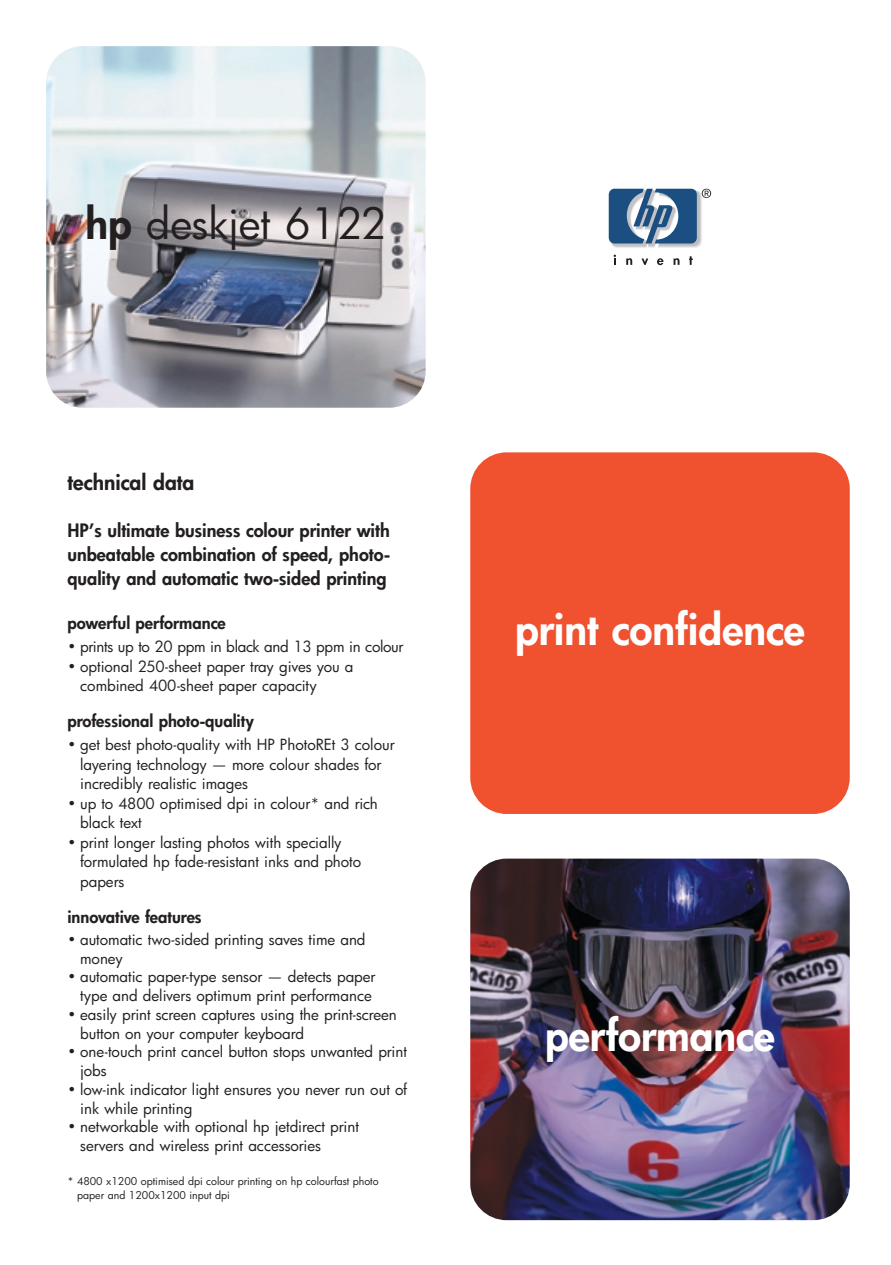
<style>
.page{position:relative;width:891px;height:1265px;background:#fff}
.page>*{position:absolute;margin:0;border:0;box-sizing:border-box;transform-origin:0 0}
.t1{font:800 42px "Futura CE";color:#fff}
.t2{font:42px "Futura CE";color:#231f20}
.t3{font:800 21px "Futura CE";color:#231f20}
.t4{font:800 18px/24px "Futura CE";color:#231f20;text-align:justify}
.t5{font:800 16.5px "Futura CE";color:#231f20}
.t6{font:15px/19.5px "Futura CE";color:#231f20}
.t7{font:15px "Futura CE";letter-spacing:-.02em;color:#231f20}
.t8{font:10.5px/14.2px "Futura CE";color:#231f20}
.s1{font-weight:800}
</style>
<div class="page">
<img style="left:46px;top:46px;width:804px;height:1175px">
<h1 class="t2" style="left:86px;top:204px;width:302px"><span class="s1">hp</span> deskjet 6122</h1>
<h2 class="t3" style="left:67px;top:472px;width:129px">technical data</h2>
<p class="t4" style="left:67px;top:520px;width:324px">HP’s ultimate business colour printer with unbeatable combination of speed, photo&shy;quality and automatic two-sided printing</p>
<p class="t5" style="left:67px;top:615px;width:160px">powerful performance</p>
<p class="t7" style="left:67px;top:640px;width:338px">• prints up to 20 ppm in black and 13 ppm in colour</p>
<p class="t6" style="left:80px;top:657px;width:275px;text-indent:-13px">• optional 250-sheet paper tray gives you a combined 400-sheet paper capacity</p>
<p class="t5" style="left:67px;top:713px;width:188px">professional photo-quality</p>
<p class="t6" style="left:80px;top:736px;width:316px;text-indent:-13px">• get best photo-quality with HP PhotoREt 3 colour layering technology — more colour shades for incredibly realistic images</p>
<p class="t6" style="left:80px;top:794px;width:299px;text-indent:-13px">• up to 4800 optimised dpi in colour* and rich black text</p>
<p class="t6" style="left:80px;top:833px;width:283px;text-indent:-13px">• print longer lasting photos with specially formulated hp fade-resistant inks and photo papers</p>
<p class="t5" style="left:67px;top:909px;width:136px">innovative features</p>
<p class="t6" style="left:80px;top:931px;width:287px;line-height:18.8px;text-indent:-13px">• automatic two-sided printing saves time and money</p>
<p class="t6" style="left:67px;top:968px;width:310px;line-height:18.8px;text-align:right">• automatic paper-type sensor — detects paper type and delivers optimum print performance</p>
<p class="t6" style="left:80px;top:1006px;width:318px;line-height:18.8px;text-indent:-13px">• easily print screen captures using the print-screen button on your computer keyboard</p>
<p class="t6" style="left:80px;top:1043px;width:328px;line-height:18.8px;text-indent:-13px">• one-touch print cancel button stops unwanted print jobs</p>
<p class="t6" style="left:80px;top:1081px;width:329px;line-height:18.8px;text-indent:-13px">• low-ink indicator light ensures you never run out of ink while printing</p>
<p class="t6" style="left:80px;top:1118px;width:280px;line-height:18.8px;text-indent:-13px">• networkable with optional hp jetdirect print servers and wireless print accessories</p>
<p class="t8" style="left:77px;top:1174px;width:303px;text-indent:-10px">* 4800 x1200 optimised dpi colour printing on hp colourfast photo paper and 1200x1200 input dpi</p>
<h1 class="t1" style="left:515px;top:610px;width:291px">print confidence</h1>
<h1 class="t1" style="left:545px;top:1016px;width:231px">performance</h1>
</div>
